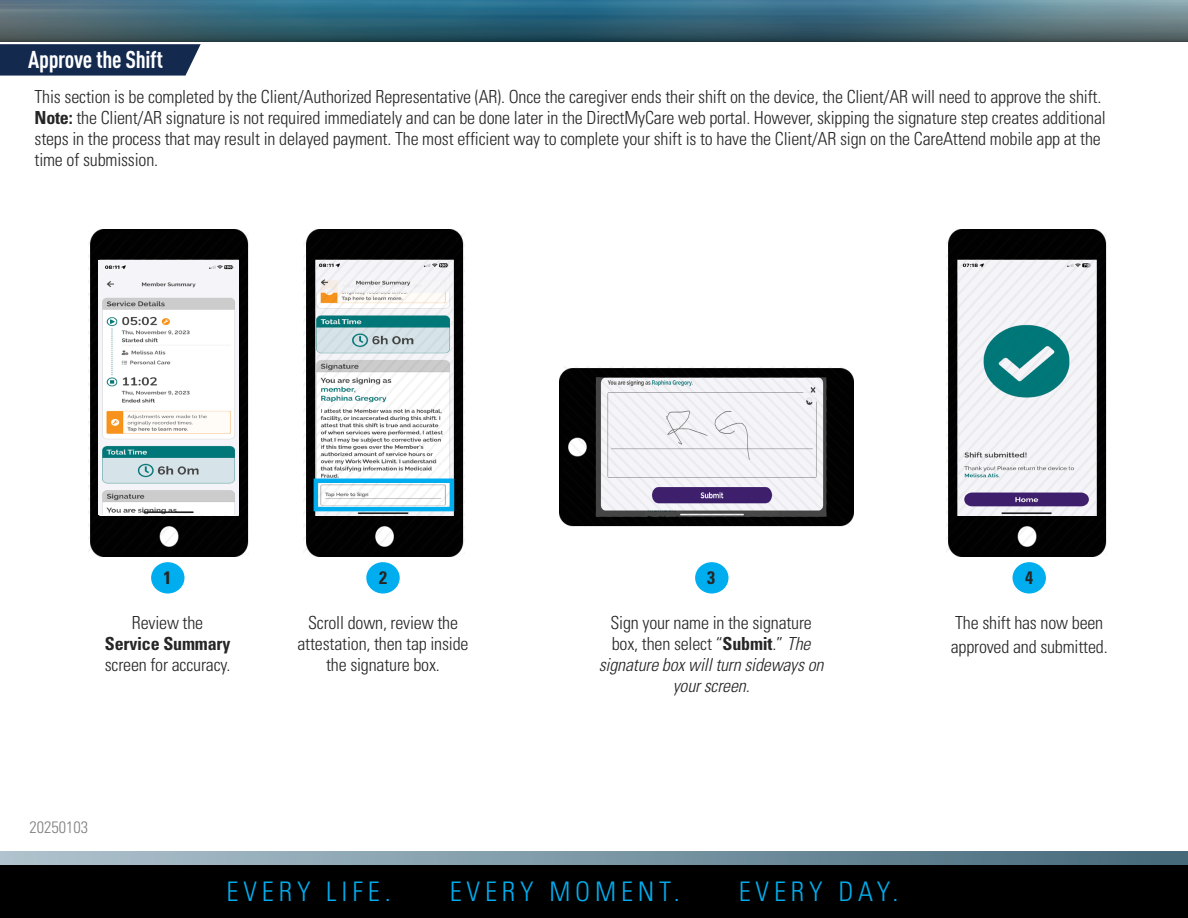
<style>
.page{position:relative;width:1188px;height:918px;background:#fff}
.page>*{position:absolute;margin:0;border:0;box-sizing:border-box;transform-origin:0 0}
.t1{font:300 condensed 27px "Univers";letter-spacing:.18em;color:#00aeef}
.t2{font:700 24px "DIN Cond";letter-spacing:-.01em;color:#fff}
.t3{font:300 condensed 18px/21px "Univers";letter-spacing:-.01em;color:#262626}
.t4{font:italic 300 condensed 18px/21px "Univers";letter-spacing:-.01em;color:#262626;text-align:center}
.t5{font:700 condensed 18px "Univers";letter-spacing:-.01em;color:#262626}
.t6{font:300 condensed 16.5px "Univers";color:#808080}
.s1{font-weight:700}
.s2{font-style:normal}
.s3{font-weight:700;font-style:normal}
</style>
<div class="page">
<img style="left:559px;top:366px;width:294px;height:161px">
<img style="left:304px;top:230px;width:160px;height:326px">
<img style="left:88px;top:230px;width:161px;height:326px">
<img style="left:946px;top:230px;width:161px;height:326px">
<div style="left:151px;top:562px;width:34px;height:32px;background:#00aeef;border-radius:50%"></div>
<div style="left:366px;top:562px;width:34px;height:32px;background:#00aeef;border-radius:50%"></div>
<div style="left:695px;top:562px;width:34px;height:32px;background:#00aeef;border-radius:50%"></div>
<div style="left:1013px;top:562px;width:33px;height:32px;background:#00aeef;border-radius:50%"></div>
<div style="left:314px;top:478px;width:140px;height:33px;border:4px solid #00aeef"></div>
<img style="left:98px;top:260px;width:140px;height:254px">
<div style="left:0;top:864px;width:1188px;height:54px;background:#000"></div>
<svg style="left:0;top:851px;width:1188px;height:13px;background:#7b96a5"></svg>
<svg style="left:0;top:0;width:1188px;height:42px;background:#3c6778"></svg>
<svg style="left:0;top:44px;width:201px;height:32px;background:#203558"></svg>
<p class="t2" style="left:28px;top:45px;width:136px">Approve the Shift</p>
<p class="t3" style="left:35px;top:86px;width:1068px">This section is be completed by the Client/Authorized Representative (AR). Once the caregiver ends their shift on the device, the Client/AR will need to approve the shift.</p>
<p class="t3" style="left:35px;top:107px;width:1073px"><span class="s1">Note:</span> the Client/AR signature is not required immediately and can be done later in the DirectMyCare web portal. However, skipping the signature step creates additional steps in the process that may result in delayed payment. The most efficient way to complete your shift is to have the Client/AR sign on the CareAttend mobile app at the time of submission.</p>
<p class="t5" style="left:164px;top:567px;width:9px">1</p>
<p class="t3" style="left:132px;top:612px;width:73px">Review the</p>
<p class="t5" style="left:105px;top:633px;width:127px">Service Summary</p>
<p class="t3" style="left:105px;top:654px;width:127px">screen for accuracy.</p>
<p class="t5" style="left:379px;top:567px;width:9px">2</p>
<p class="t3" style="left:297px;top:612px;width:173px;text-align:center">Scroll down, review the attestation, then tap inside the signature box.</p>
<p class="t5" style="left:707px;top:567px;width:9px">3</p>
<p class="t4" style="left:599px;top:612px;width:226px"><span class="s2">Sign your name in the signature box, then select “</span><span class="s3">Submit</span><span class="s2">.”</span> The signature box will turn sideways on your screen.</p>
<p class="t6" style="left:30px;top:817px;width:60px">20250103</p>
<p class="t1" style="left:227px;top:875px;width:166px">EVERY LIFE.</p>
<p class="t1" style="left:450px;top:875px;width:231px">EVERY MOMENT.</p>
<p class="t1" style="left:739px;top:875px;width:161px">EVERY DAY.</p>
<p class="t5" style="left:1025px;top:567px;width:9px">4</p>
<p class="t3" style="left:951px;top:611px;width:158px;line-height:24px">The shift has now been approved and submitted.</p>
</div>
